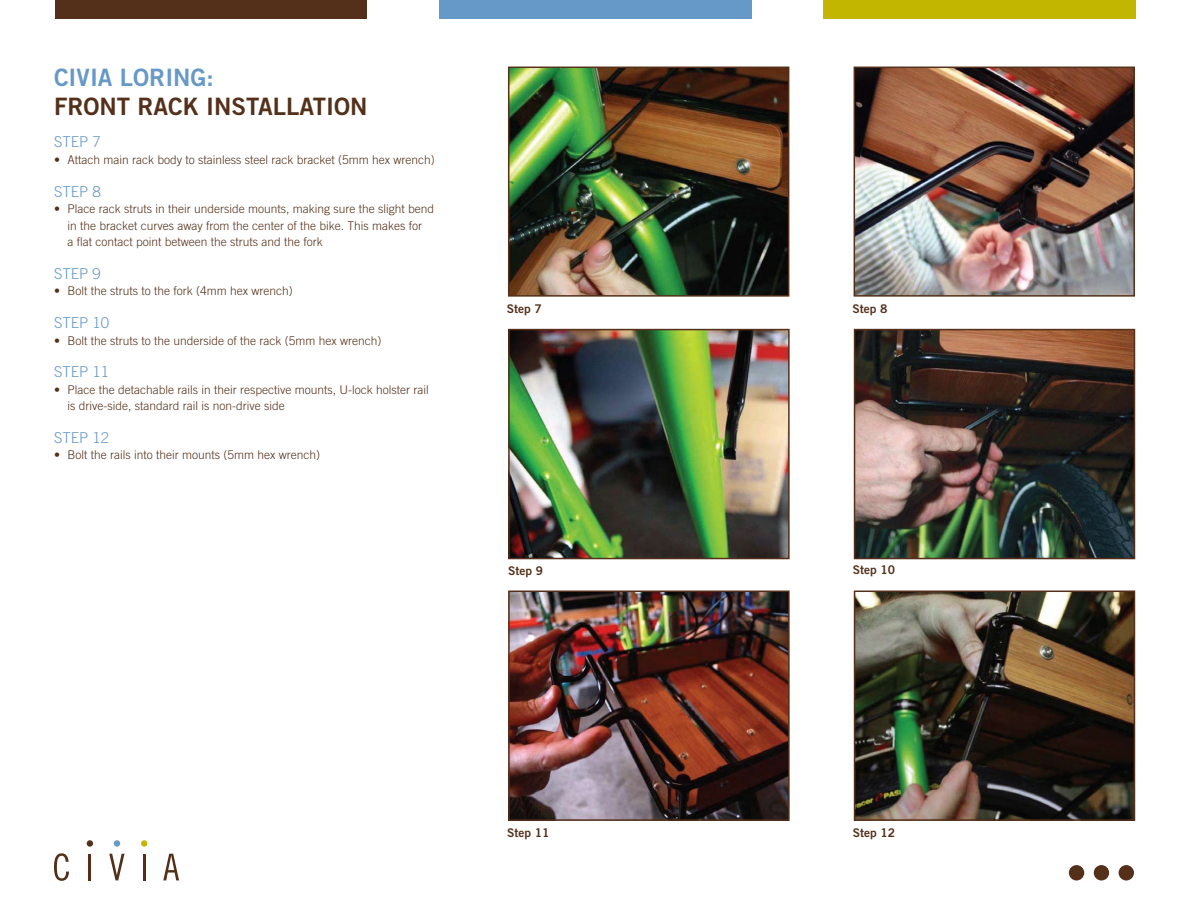
<style>
.page{position:relative;width:1188px;height:918px;background:#fff}
.page>*{position:absolute;margin:0;border:0;box-sizing:border-box;transform-origin:0 0}
.t1{font:24px "Trade Gothic Bold Two";color:#54301a}
.t2{font:24px "Trade Gothic Bold Two";color:#6799c8}
.t3{font:300 15px "Trade Gothic LT Std";color:#6799c8}
.t4{font:300 12px/16.5px "Trade Gothic LT Std";color:#54301a}
.t5{font:12px "Trade Gothic LT Std Bd 2";color:#54301a}
</style>
<div class="page">
<div style="left:439px;top:0;width:312px;height:19px;background:#6799c8"></div>
<div style="left:56px;top:0;width:311px;height:19px;background:#54301a"></div>
<div style="left:823px;top:0;width:313px;height:19px;background:#c3b600"></div>
<img style="left:511px;top:70px;width:275px;height:224px">
<div style="left:508px;top:67px;width:281px;height:230px;border:2px solid #54301a"></div>
<img style="left:857px;top:70px;width:275px;height:224px">
<div style="left:854px;top:67px;width:281px;height:230px;border:2px solid #54301a"></div>
<img style="left:511px;top:332px;width:276px;height:224px">
<div style="left:508px;top:329px;width:282px;height:230px;border:2px solid #54301a"></div>
<img style="left:857px;top:332px;width:275px;height:224px">
<div style="left:854px;top:329px;width:281px;height:230px;border:2px solid #54301a"></div>
<img style="left:511px;top:594px;width:276px;height:224px">
<div style="left:508px;top:591px;width:282px;height:230px;border:2px solid #54301a"></div>
<img style="left:857px;top:594px;width:275px;height:224px">
<div style="left:854px;top:591px;width:281px;height:230px;border:2px solid #54301a"></div>
<div style="left:1069px;top:865px;width:15px;height:15px;background:#54301a;border-radius:50%"></div>
<div style="left:1094px;top:865px;width:15px;height:15px;background:#54301a;border-radius:50%"></div>
<div style="left:1119px;top:865px;width:15px;height:15px;background:#54301a;border-radius:50%"></div>
<svg style="left:54px;top:853px;width:15px;height:28px"></svg>
<hr style="left:88px;top:854px;width:3px;height:26px;background:#54301a">
<svg style="left:109px;top:854px;width:16px;height:26px"></svg>
<hr style="left:143px;top:854px;width:2px;height:26px;background:#54301a">
<svg style="left:163px;top:854px;width:16px;height:26px"></svg>
<div style="left:141px;top:840px;width:6px;height:7px;background:#c3b600;border-radius:50%"></div>
<div style="left:114px;top:840px;width:6px;height:7px;background:#6799c8;border-radius:50%"></div>
<div style="left:87px;top:840px;width:6px;height:7px;background:#54301a;border-radius:50%"></div>
<h1 class="t2" style="left:54px;top:63px;width:161px">CIVIA LORING:</h1>
<h1 class="t1" style="left:54px;top:91px;width:30px">FRON</h1>
<h1 class="t1" style="left:117px;top:91px;width:223px">T RACK IN STALLATION</h1>
<p class="t3" style="left:54px;top:133px;width:48px">STEP 7</p>
<p class="t4" style="left:54px;top:151px;width:382px">• Attach main rack body to stainless steel rack bracket (5mm hex wrench)</p>
<p class="t3" style="left:54px;top:182px;width:48px">STEP 8</p>
<p class="t4" style="left:68px;top:201px;width:368px;text-indent:-14px">• Place rack struts in their underside mounts, making sure the slight bend in the bracket curves away from the center of the bike. This makes for<br>a flat contact point between the struts and the fork</p>
<p class="t3" style="left:54px;top:265px;width:48px">STEP 9</p>
<p class="t4" style="left:54px;top:283px;width:240px">• Bolt the struts to the fork (4mm hex wrench)</p>
<p class="t3" style="left:54px;top:314px;width:57px">STEP 10</p>
<p class="t4" style="left:54px;top:332px;width:329px">• Bolt the struts to the underside of the rack (5mm hex wrench)</p>
<p class="t3" style="left:54px;top:363px;width:57px">STEP 11</p>
<p class="t4" style="left:68px;top:381px;width:363px;text-indent:-14px">• Place the detachable rails in their respective mounts, U-lock holster rail is drive-side, standard rail is non-drive side</p>
<p class="t3" style="left:54px;top:429px;width:57px">STEP 12</p>
<p class="t4" style="left:54px;top:447px;width:268px">• Bolt the rails into their mounts (5mm hex wrench)</p>
<p class="t5" style="left:507px;top:302px;width:36px">Step 7</p>
<p class="t5" style="left:853px;top:302px;width:36px">Step 8</p>
<p class="t5" style="left:508px;top:563px;width:36px">Step 9</p>
<p class="t5" style="left:853px;top:562px;width:44px">Step 10</p>
<p class="t5" style="left:507px;top:825px;width:44px">Step 11</p>
<p class="t5" style="left:853px;top:825px;width:44px">Step 12</p>
</div>
